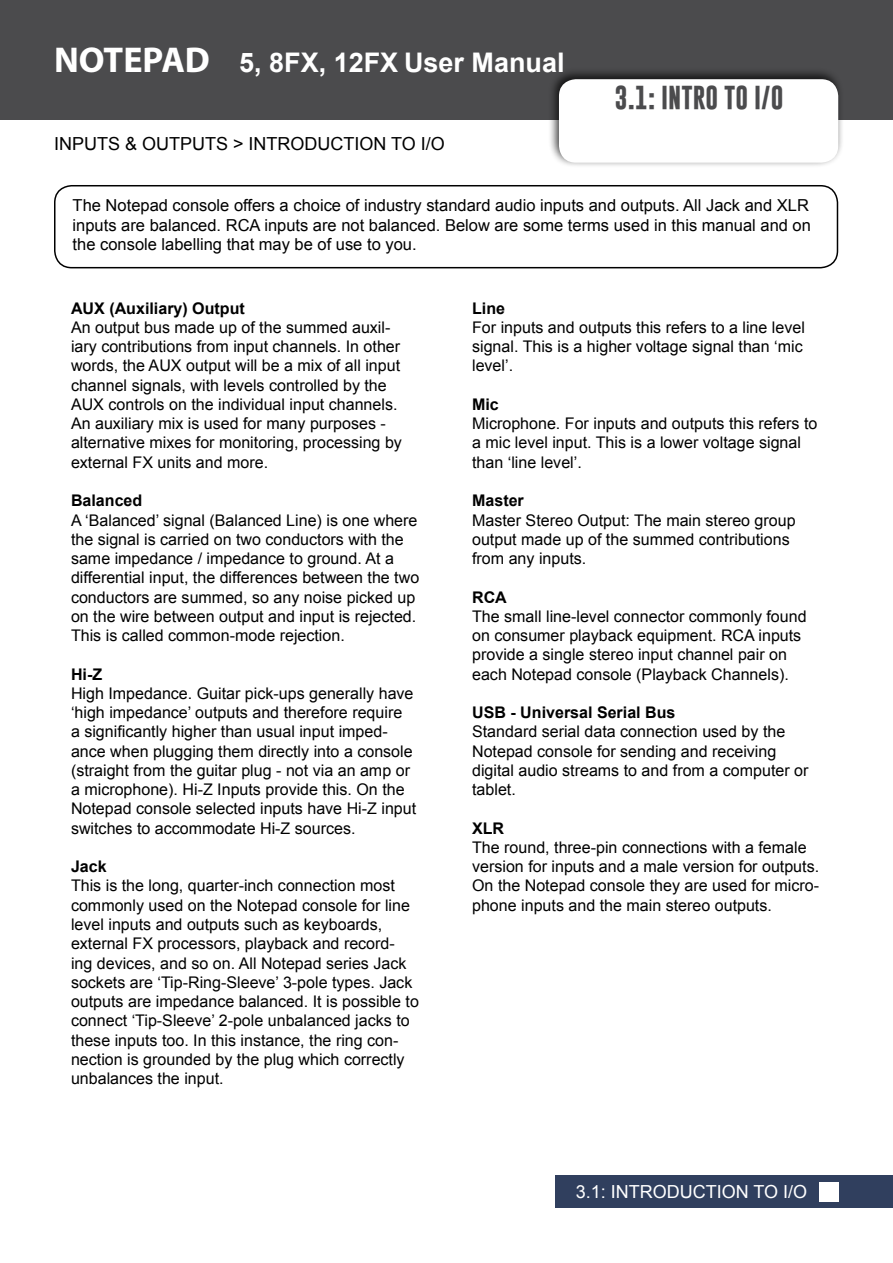
<style>
.page{position:relative;width:893px;height:1263px;background:#fff}
.page>*{position:absolute;margin:0;border:0;box-sizing:border-box;transform-origin:0 0}
.t1{font:700 27px "Arial";color:#fff}
.t2{font:700 24px "Gobold";color:#4b4b4d}
.t3{font:18px "Arial";color:#000}
.t4{font:18px "Arial";color:#fff}
.t5{font:16.5px/19.8px "Arial";color:#000}
.t6{font:16.05px/19.2px "Arial";color:#000}
.t7{font:700 16.05px "Arial";color:#000}
.s1{font-family:"Myriad Pro";font-size:36px}
</style>
<div class="page">
<div style="left:0;top:0;width:893px;height:119px;background:#4b4b4d"></div>
<div style="left:556px;top:1175px;width:337px;height:33px;background:#303f5e"></div>
<div style="left:548px;top:67px;width:296px;height:101px;background:#000;opacity:.75"></div>
<div style="left:559px;top:79px;width:279px;height:84px;background:#fff;border-radius:17px"></div>
<div style="left:54px;top:185px;width:784px;height:83px;border:2px solid #000;border-radius:17px"></div>
<div style="left:820px;top:1182px;width:19px;height:19px;background:#fff"></div>
<h1 class="t1" style="left:54px;top:44px;width:512px"><span class="s1">NOTEPAD</span> 5, 8FX, 12FX User Manual</h1>
<p class="t3" style="left:54px;top:132px;width:392px">INPUTS &amp; OUTPUTS &gt; INTRODUCTION TO I/O</p>
<h2 class="t2" style="left:614px;top:82px;width:170px">3.1: INTRO TO I/O</h2>
<p class="t5" style="left:73px;top:195px;width:740px">The Notepad console offers a choice of industry standard audio inputs and outputs. All Jack and XLR inputs are balanced. RCA inputs are not balanced. Below are some terms used in this manual and on the console labelling that may be of use to you.</p>
<p class="t7" style="left:71px;top:297px;width:175px">AUX (Auxiliary) Output</p>
<p class="t6" style="left:71px;top:318px;width:332px">An output bus made up of the summed auxil&shy;iary contributions from input channels. In other words, the AUX output will be a mix of all input channel signals, with levels controlled by the AUX controls on the individual input channels.<br>An auxiliary mix is used for many purposes - alternative mixes for monitoring, processing by external FX units and more.</p>
<p class="t7" style="left:71px;top:490px;width:73px">Balanced</p>
<p class="t6" style="left:71px;top:510px;width:350px">A ‘Balanced’ signal (Balanced Line) is one where the signal is carried on two conductors with the same impedance / impedance to ground. At a differential input, the differences between the two conductors are summed, so any noise picked up on the wire between output and input is rejected.<br>This is called common-mode rejection.</p>
<p class="t7" style="left:71px;top:663px;width:33px">Hi-Z</p>
<p class="t6" style="left:71px;top:684px;width:347px">High Impedance. Guitar pick-ups generally have ‘high impedance’ outputs and therefore require<br>a significantly higher than usual input imped&shy;ance when plugging them directly into a console (straight from the guitar plug - not via an amp or a microphone). Hi-Z Inputs provide this. On the Notepad console selected inputs have Hi-Z input switches to accommodate Hi-Z sources.</p>
<p class="t7" style="left:71px;top:856px;width:37px">Jack</p>
<p class="t6" style="left:71px;top:876px;width:349px">This is the long, quarter-inch connection most commonly used on the Notepad console for line level inputs and outputs such as keyboards, external FX processors, playback and record&shy;ing devices, and so on. All Notepad series Jack sockets are ‘Tip-Ring-Sleeve’ 3-pole types. Jack outputs are impedance balanced. It is possible to connect ‘Tip-Sleeve’ 2-pole unbalanced jacks to these inputs too. In this instance, the ring con&shy;nection is grounded by the plug which correctly unbalances the input.</p>
<p class="t7" style="left:472px;top:297px;width:34px">Line</p>
<p class="t6" style="left:472px;top:318px;width:334px">For inputs and outputs this refers to a line level signal. This is a higher voltage signal than ‘mic level’.</p>
<p class="t7" style="left:472px;top:394px;width:28px">Mic</p>
<p class="t6" style="left:472px;top:414px;width:347px">Microphone. For inputs and outputs this refers to a mic level input. This is a lower voltage signal than ‘line level’.</p>
<p class="t7" style="left:472px;top:490px;width:53px">Master</p>
<p class="t6" style="left:472px;top:510px;width:325px">Master Stereo Output: The main stereo group output made up of the summed contributions from any inputs.</p>
<p class="t7" style="left:472px;top:586px;width:36px">RCA</p>
<p class="t6" style="left:472px;top:607px;width:336px">The small line-level connector commonly found on consumer playback equipment. RCA inputs provide a single stereo input channel pair on each Notepad console (Playback Channels).</p>
<p class="t7" style="left:472px;top:702px;width:205px">USB - Universal Serial Bus</p>
<p class="t6" style="left:472px;top:722px;width:338px">Standard serial data connection used by the Notepad console for sending and receiving digital audio streams to and from a computer or tablet.</p>
<p class="t7" style="left:472px;top:817px;width:34px">XLR</p>
<p class="t6" style="left:472px;top:838px;width:349px">The round, three-pin connections with a female version for inputs and a male version for outputs.<br>On the Notepad console they are used for micro&shy;phone inputs and the main stereo outputs.</p>
<p class="t4" style="left:576px;top:1180px;width:233px">3.1: INTRODUCTION TO I/O</p>
</div>
